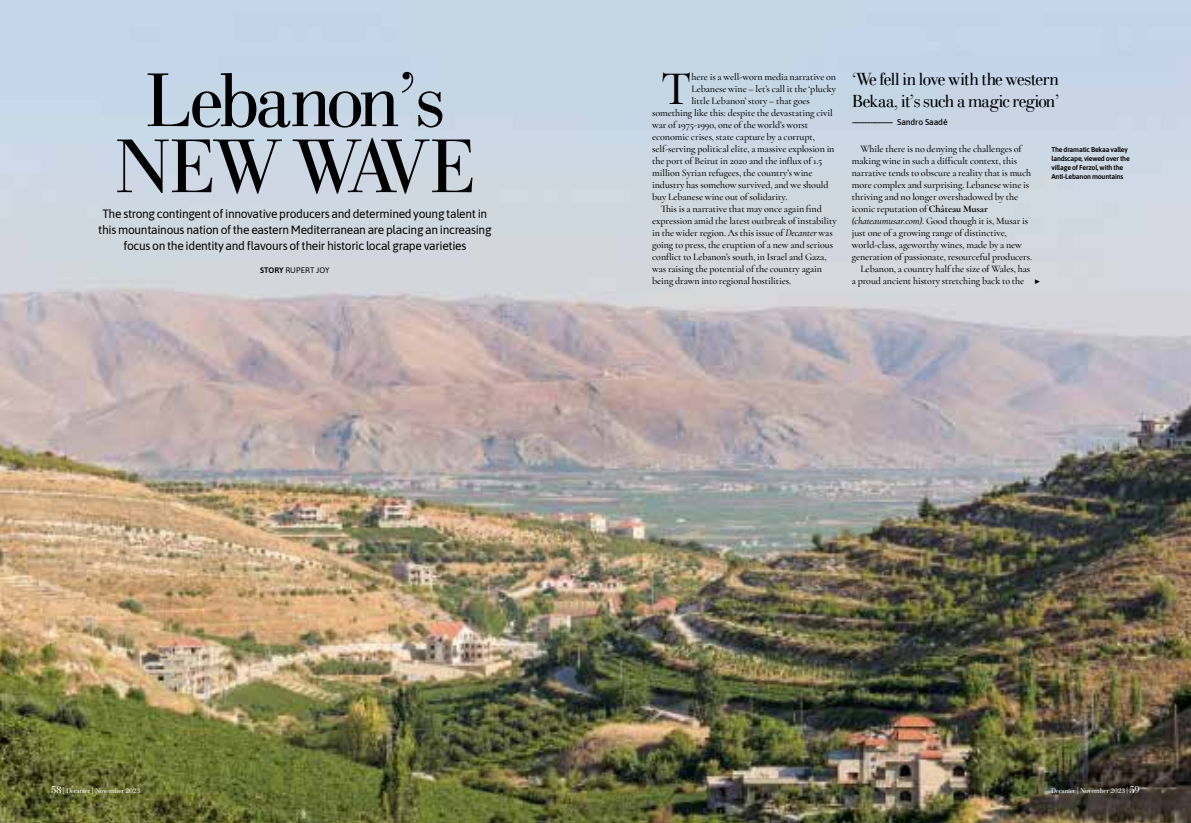
<style>
.page{position:relative;width:1191px;height:823px;background:#fff}
.page>*{position:absolute;margin:0;border:0;box-sizing:border-box;transform-origin:0 0}
.t1{font:300 78px/66px "Gianotten LT Pro";letter-spacing:-.08em;color:#000;text-align:center}
.t2{font:500 48.4px "Cormorant";color:#000}
.t3{font:300 18px/22px "Gianotten LT Pro";letter-spacing:-.07em;color:#000}
.t4{font:12px/16px "Asap";letter-spacing:-.025em;color:#000;text-align:center}
.t5{font:500 10px "Cormorant";letter-spacing:-.005em;color:#000}
.t6{font:500 8.5px "Asap";letter-spacing:-.01em;color:#000}
.t7{font:8px "Asap";letter-spacing:.01em;color:#000}
.t8{font:600 7px/9px "Asap";letter-spacing:-.025em;color:#000}
.t9{font:300 7px "Gianotten LT Pro";letter-spacing:-.045em;color:#fff}
.s1{font-weight:600}
.s2{font-style:italic}
.s3{font-weight:700}
.s4{font-size:10px}
</style>
<div class="page">
<img style="left:0;top:0;width:1191px;height:822px">
<h1 class="t1" style="left:113px;top:67px;width:364px">Lebanon’s<br>NEW WAVE</h1>
<p class="t4" style="left:98px;top:205px;width:395px">The strong contingent of innovative producers and determined young talent in this mountainous nation of the eastern Mediterranean are placing an increasing focus on the identity and flavours of their historic local grape varieties</p>
<p class="t7" style="left:260px;top:264px;width:71px"><span class="s1">STORY</span> RUPERT JOY</p>
<h2 class="t2" style="left:661px;top:59px;width:32px">T</h2>
<p class="t5" style="left:691px;top:70px;width:146px">here is a well-worn media narrative on</p>
<p class="t5" style="left:691px;top:82px;width:146px">Lebanese wine – let’s call it the ‘plucky</p>
<p class="t5" style="left:691px;top:94px;width:120px">little Lebanon’ story – that goes</p>
<p class="t5" style="left:652px;top:106px;width:182px">something like this: despite the devastating civil</p>
<p class="t5" style="left:652px;top:118px;width:158px">war of 1975-1990, one of the world’s worst</p>
<p class="t5" style="left:652px;top:130px;width:164px">economic crises, state capture by a corrupt,</p>
<p class="t5" style="left:652px;top:142px;width:184px">self-serving political elite, a massive explosion in</p>
<p class="t5" style="left:652px;top:154px;width:171px">the port of Beirut in 2020 and the influx of 1.5</p>
<p class="t5" style="left:652px;top:166px;width:162px">million Syrian refugees, the country’s wine</p>
<p class="t5" style="left:652px;top:178px;width:178px">industry has somehow survived, and we should</p>
<p class="t5" style="left:652px;top:190px;width:137px">buy Lebanese wine out of solidarity.</p>
<p class="t5" style="left:660px;top:202px;width:163px">This is a narrative that may once again find</p>
<p class="t5" style="left:652px;top:214px;width:186px">expression amid the latest outbreak of instability</p>
<p class="t5" style="left:652px;top:226px;width:182px">in the wider region. As this issue of <span class="s2">Decanter</span> was</p>
<p class="t5" style="left:652px;top:238px;width:182px">going to press, the eruption of a new and serious</p>
<p class="t5" style="left:652px;top:250px;width:176px">conflict to Lebanon’s south, in Israel and Gaza,</p>
<p class="t5" style="left:652px;top:262px;width:171px">was raising the potential of the country again</p>
<p class="t5" style="left:652px;top:274px;width:140px">being drawn into regional hostilities.</p>
<h3 class="t3" style="left:852px;top:68px;width:209px">‘We fell in love with the western<br>Bekaa, it’s such a magic region’</h3>
<p class="t6" style="left:852px;top:116px;width:97px">--------------------------- Sandro Saadé</p>
<p class="t8" style="left:1051px;top:144px;width:80px">The dramatic Bekaa valley landscape, viewed over the village of Ferzol, with the<br>Anti-Lebanon mountains</p>
<p class="t5" style="left:860px;top:142px;width:163px">While there is no denying the challenges of</p>
<p class="t5" style="left:852px;top:154px;width:167px">making wine in such a difficult context, this</p>
<p class="t5" style="left:852px;top:166px;width:181px">narrative tends to obscure a reality that is much</p>
<p class="t5" style="left:852px;top:178px;width:179px">more complex and surprising. Lebanese wine is</p>
<p class="t5" style="left:852px;top:190px;width:168px">thriving and no longer overshadowed by the</p>
<p class="t5" style="left:852px;top:202px;width:137px">iconic reputation of <span class="s3">Château Musar</span></p>
<p class="t5" style="left:852px;top:214px;width:178px"><span class="s2">(chateaumusar.com)</span>. Good though it is, Musar is</p>
<p class="t5" style="left:852px;top:226px;width:157px">just one of a growing range of distinctive,</p>
<p class="t5" style="left:852px;top:238px;width:172px">world-class, ageworthy wines, made by a new</p>
<p class="t5" style="left:852px;top:250px;width:182px">generation of passionate, resourceful producers.</p>
<p class="t5" style="left:860px;top:262px;width:171px">Lebanon, a country half the size of Wales, has</p>
<p class="t5" style="left:852px;top:274px;width:174px">a proud ancient history stretching back to the</p>
<p class="t5" style="left:1034px;top:274px;width:8px">▶</p>
<p class="t9" style="left:51px;top:786px;width:91px"><span class="s4">58</span> | Decanter | November 2023</p>
<p class="t9" style="left:1051px;top:786px;width:90px">Decanter | November 2023 | <span class="s4">59</span></p>
</div>
